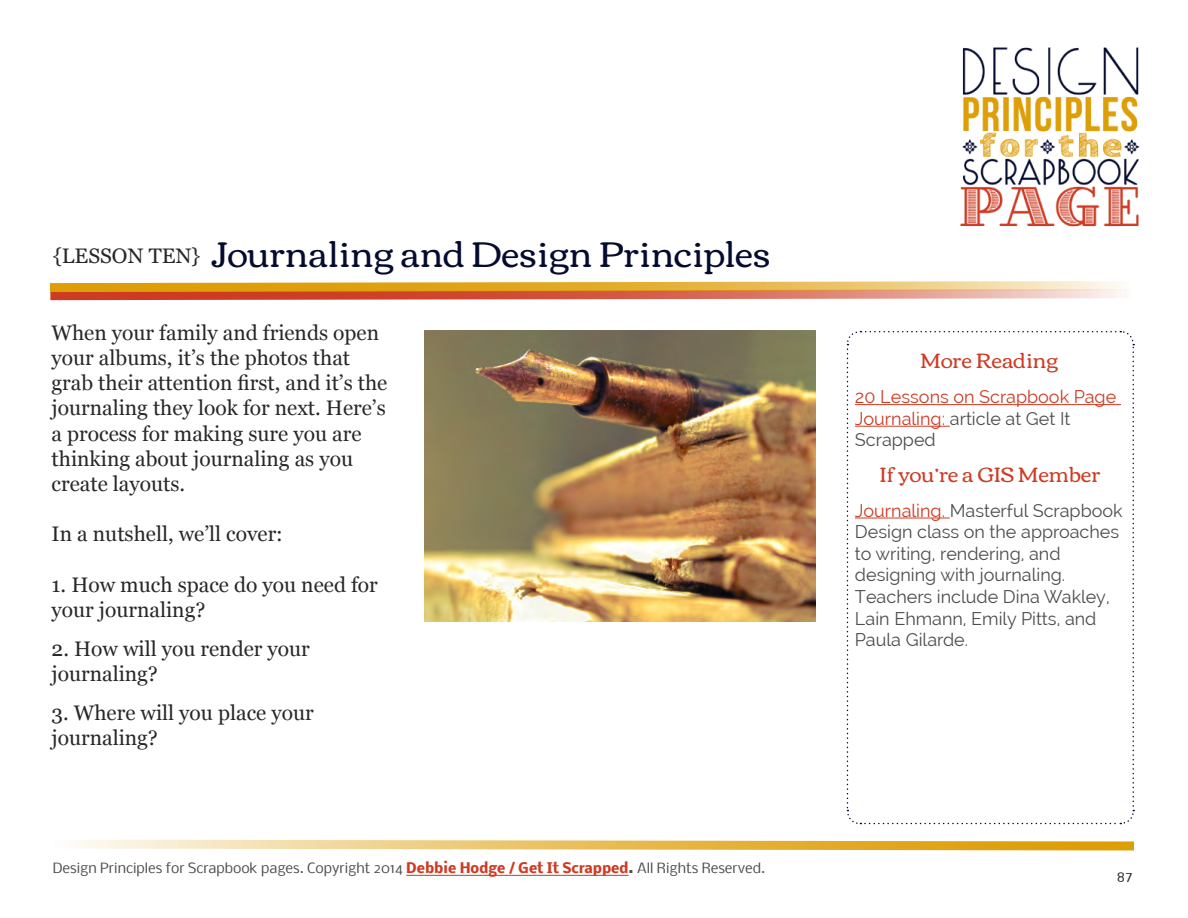
<style>
.page{position:relative;width:1188px;height:918px;background:#fff}
.page>*{position:absolute;margin:0;border:0;box-sizing:border-box;transform-origin:0 0}
.t1{font:36px "Corben";color:#040b2f}
.t2{font:21px/25.2px "Georgia";color:#292829}
.t3{font:21px "Corben";color:#cd3b23}
.t4{font:18px/21.6px "Raleway";color:#4d4d4f}
.t5{font:18px/21.6px "Raleway";color:#cd3b23}
.t6{font:13.5px "Nobile";color:#4d4d4f}
.t7{font:13.5px "Nobile";color:#292829}
.s1{font-family:"Georgia";font-size:21px;color:#292829}
.s2{font-weight:700;color:#cd3b23}
.s3{font-weight:700}
.s4{color:#4d4d4f}
.s5{color:#cd3b23}
</style>
<div class="page">
<img style="left:425px;top:331px;width:391px;height:291px">
<svg style="left:846px;top:330px;width:289px;height:495px"></svg>
<img style="left:960px;top:47px;width:180px;height:180px">
<svg style="left:49px;top:281px;width:1078px;height:20px;background:#e4a167"></svg>
<hr style="left:406px;top:875px;width:223px;height:1px;background:#cd3b23">
<svg style="left:76px;top:840px;width:1058px;height:11px;background:#edcc7e"></svg>
<h1 class="t1" style="left:53px;top:228px;width:720px"><span class="s1">{LESSON TEN}</span> Journaling and Design Principles</h1>
<p class="t2" style="left:52px;top:320px;width:337px">When your family and friends open your albums, it’s the photos that grab their attention first, and it’s the journaling they look for next. Here’s a process for making sure you are thinking about journaling as you create layouts.</p>
<p class="t2" style="left:52px;top:522px;width:233px">In a nutshell, we’ll cover:</p>
<p class="t2" style="left:52px;top:572px;width:328px">1. How much space do you need for your journaling?</p>
<p class="t2" style="left:52px;top:636px;width:260px">2. How will you render your journaling?</p>
<p class="t2" style="left:52px;top:700px;width:264px">3. Where will you place your journaling?</p>
<p class="t6" style="left:53px;top:858px;width:714px">Design Principles for Scrapbook pages. Copyright 2014 <span class="s2">Debbie Hodge / Get It Scrapped</span><span class="s3">.</span> All Rights Reserved.</p>
<p class="t3" style="left:920px;top:346px;width:139px">More Reading</p>
<p class="t5" style="left:855px;top:386px;width:263px">20 Lessons on Scrapbook Page<br>Journaling: <span class="s4">article at Get It<br>Scrapped</span></p>
<p class="t3" style="left:879px;top:459px;width:223px">If you’re a GIS Member</p>
<p class="t4" style="left:855px;top:499px;width:269px"><span class="s5">Journaling.</span> Masterful Scrapbook<br>Design class on the approaches to writing, rendering, and designing with journaling.<br>Teachers include Dina Wakley,<br>Lain Ehmann, Emily Pitts, and<br>Paula Gilarde.</p>
<p class="t7" style="left:1117px;top:865px;width:17px">87</p>
</div>
